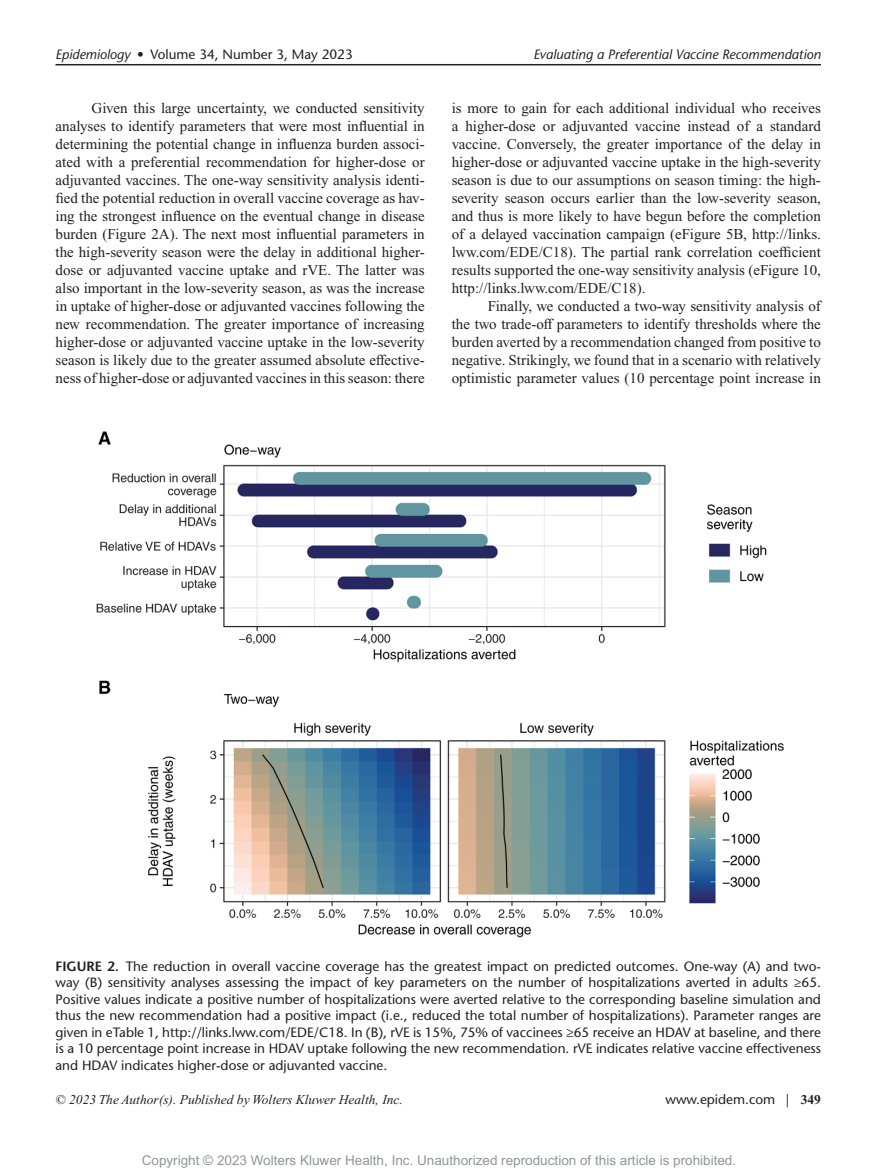
<style>
.page{position:relative;width:878px;height:1175px;background:#fff}
.page>*{position:absolute;margin:0;border:0;box-sizing:border-box;transform-origin:0 0}
.t1{font:15px/18px "Times New Roman PS Std";color:#231f20;text-align:justify}
.t2{font:500 13.5px/16.5px "Stone Sans Std";color:#231f20;text-align:justify}
.t3{font:13.5px "Arial MT Std";color:#939598}
.t4{font:italic 13.5px "Times New Roman PS Std";color:#231f20}
.t5{font:italic 500 13.5px "Stone Sans Std";color:#231f20}
.s1{font-style:italic}
.s2{font-weight:600}
.s3{font-family:"Times New Roman PS Std";font-weight:700}
</style>
<div class="page">
<hr style="left:56px;top:64px;width:764px;height:1px;background:#231f20">
<img style="left:96px;top:431px;width:688px;height:507px">
<p class="t2" style="left:56px;top:47px;width:299px"><span class="s1">Epidemiology</span> • Volume 34, Number 3, May 2023</p>
<p class="t5" style="left:533px;top:47px;width:289px">Evaluating a Preferential Vaccine Recommendation</p>
<p class="t1" style="left:56px;top:99px;width:371px;text-indent:36px">Given this large uncertainty, we conducted sensitivity analyses to identify parameters that were most influential in determining the potential change in influenza burden associ&shy;ated with a preferential recommendation for higher-dose or adjuvanted vaccines. The one-way sensitivity analysis identi&shy;fied the potential reduction in overall vaccine coverage as hav&shy;ing the strongest influence on the eventual change in disease burden (Figure 2A). The next most influential parameters in the high-severity season were the delay in additional higher&shy;dose or adjuvanted vaccine uptake and rVE. The latter was also important in the low-severity season, as was the increase in uptake of higher-dose or adjuvanted vaccines following the new recommendation. The greater importance of increasing higher-dose or adjuvanted vaccine uptake in the low-severity season is likely due to the greater assumed absolute effective&shy;ness of higher-dose or adjuvanted vaccines in this season: there</p>
<p class="t1" style="left:452px;top:99px;width:371px">is more to gain for each additional individual who receives a higher-dose or adjuvanted vaccine instead of a standard vaccine. Conversely, the greater importance of the delay in higher-dose or adjuvanted vaccine uptake in the high-severity season is due to our assumptions on season timing: the high&shy;severity season occurs earlier than the low-severity season, and thus is more likely to have begun before the completion of a delayed vaccination campaign (eFigure 5B, http://links. lww.com/EDE/C18). The partial rank correlation coefficient results supported the one-way sensitivity analysis (eFigure 10, http://links.lww.com/EDE/C18).</p>
<p class="t1" style="left:452px;top:297px;width:370px;text-indent:36px">Finally, we conducted a two-way sensitivity analysis of the two trade-off parameters to identify thresholds where the burden averted by a recommendation changed from positive to negative. Strikingly, we found that in a scenario with relatively optimistic parameter values (10 percentage point increase in</p>
<p class="t2" style="left:56px;top:958px;width:767px"><span class="s2">FIGURE 2.</span> The reduction in overall vaccine coverage has the greatest impact on predicted outcomes. One-way (A) and two&shy;way (B) sensitivity analyses assessing the impact of key parameters on the number of hospitalizations averted in adults ≥65.<br>Positive values indicate a positive number of hospitalizations were averted relative to the corresponding baseline simulation and thus the new recommendation had a positive impact (i.e., reduced the total number of hospitalizations). Parameter ranges are given in eTable 1, http://links.lww.com/EDE/C18. In (B), rVE is 15%, 75% of vaccinees ≥65 receive an HDAV at baseline, and there is a 10 percentage point increase in HDAV uptake following the new recommendation. rVE indicates relative vaccine effectiveness and HDAV indicates higher-dose or adjuvanted vaccine.</p>
<p class="t4" style="left:56px;top:1092px;width:349px">© 2023 The Author(s). Published by Wolters Kluwer Health, Inc.</p>
<p class="t2" style="left:665px;top:1090px;width:157px">www.epidem.com | <span class="s3">349</span></p>
<p class="t3" style="left:142px;top:1152px;width:596px">Copyright © 2023 Wolters Kluwer Health, Inc. Unauthorized reproduction of this article is prohibited.</p>
</div>
